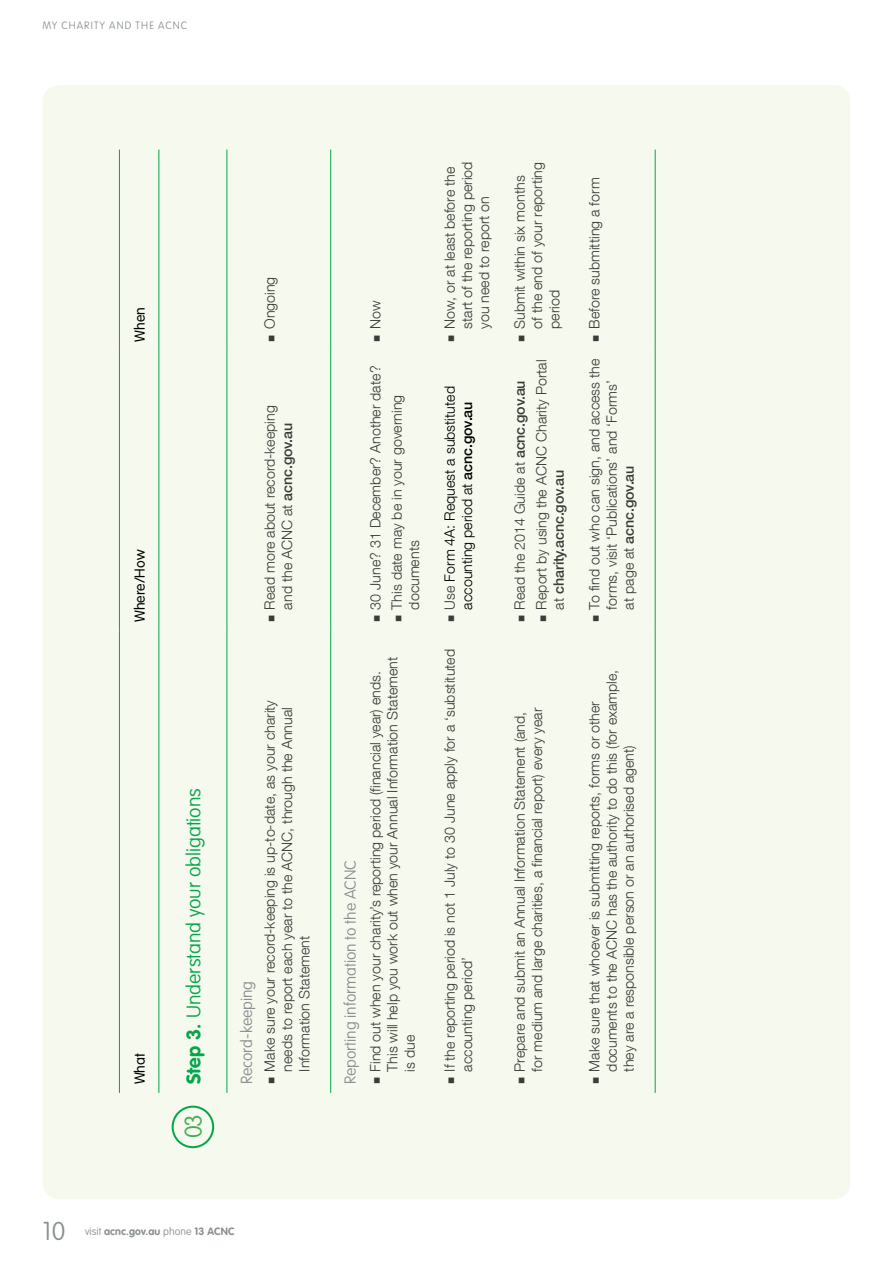
<style>
.page{position:relative;width:893px;height:1263px;background:#fff}
.page>*{position:absolute;margin:0;border:0;box-sizing:border-box;transform-origin:0 0}
.t1{font:100 25.5px "VAG Rounded";color:#898f91}
.t2{font:100 19.5px "VAG Rounded";color:#04a64a}
.t3{font:100 15.75px "VAG Rounded";color:#898f91}
.t4{font:300 14.25px/17.2px "Helvetica Neue LT Com";color:#3c3c3b}
.t5{font:300 14.25px/17.2px "Helvetica Neue LT Com";color:#000;text-align:center}
.t6{font:300 14.25px "VAG Rounded";color:#000}
.t7{font:700 10.5px "VAG Rounded";letter-spacing:.01em;color:#898f91}
.t8{font:100 10.5px "VAG Rounded";letter-spacing:.09em;color:#898f91}
.s1{font-size:24px;color:#43ae5a}
.s2{font-weight:700}
.s3{font-family:"Arial";font-weight:700;font-size:12px}
.s4{font-weight:500}
.s5{font-weight:100}
.s6{font-family:"Arial";font-weight:700;font-size:12px;color:#3c3c3b}
.s7{color:#3c3c3b}
</style>
<div class="page">
<div style="left:43px;top:85px;width:807px;height:1114px;background:#f6f9ed;border-radius:17px"></div>
<hr style="left:227px;top:631px;width:1px;height:462px;background:#04a64a">
<hr style="left:227px;top:350px;width:1px;height:281px;background:#04a64a">
<hr style="left:227px;top:150px;width:1px;height:200px;background:#04a64a">
<hr style="left:330px;top:631px;width:1px;height:462px;background:#04a64a">
<hr style="left:330px;top:350px;width:1px;height:281px;background:#04a64a">
<hr style="left:330px;top:150px;width:1px;height:200px;background:#04a64a">
<hr style="left:119px;top:631px;width:1px;height:462px;background:#04a64a">
<hr style="left:119px;top:350px;width:1px;height:281px;background:#04a64a">
<hr style="left:119px;top:150px;width:1px;height:200px;background:#04a64a">
<hr style="left:158px;top:631px;width:1px;height:462px;background:#04a64a">
<hr style="left:158px;top:350px;width:1px;height:281px;background:#04a64a">
<hr style="left:158px;top:150px;width:1px;height:200px;background:#04a64a">
<hr style="left:655px;top:631px;width:1px;height:462px;background:#04a64a">
<hr style="left:655px;top:350px;width:1px;height:281px;background:#04a64a">
<hr style="left:655px;top:150px;width:1px;height:200px;background:#04a64a">
<div style="left:172px;top:1106px;width:42px;height:42px;border:2px solid #04a64a;border-radius:50%"></div>
<p class="t8" style="left:43px;top:20px;width:22px">MY CHARITY</p>
<p class="t8" style="left:109px;top:20px;width:4px">AND</p>
<p class="t8" style="left:136px;top:20px;width:3px">THE</p>
<p class="t8" style="left:158px;top:20px;width:30px">ACNC</p>
<p class="t6" style="left:132px;top:342px;width:36px;rotate:-90deg">When</p>
<p class="t6" style="left:132px;top:622px;width:74px;rotate:-90deg">Where/How</p>
<p class="t6" style="left:132px;top:1084px;width:33px;rotate:-90deg">What</p>
<h2 class="t2" style="left:183px;top:1138px;width:352px;rotate:-90deg"><span class="s1">03</span> <span class="s2">Step 3.</span> UNDERSTAND YOUR OBLIGATIONS</h2>
<p class="t4" style="left:261px;top:342px;width:67px;rotate:-90deg"><span class="s3">■</span> Ongoing</p>
<p class="t4" style="left:261px;top:622px;width:218px;text-align:center;rotate:-90deg"><span class="s3">■</span> Read more about record-keeping and the ACNC at <span class="s4">acnc.gov.au</span></p>
<p class="t3" style="left:237px;top:1084px;width:105px;rotate:-90deg">RECORD-KEEPING</p>
<p class="t4" style="left:261px;top:1071px;width:373px;text-indent:-13px;rotate:-90deg"><span class="s3">■</span> Make sure your record-keeping is up-to-date, as your charity needs to report each year to the ACNC, through the Annual<br>Information Statement</p>
<h1 class="t1" style="left:43px;top:1217px;width:24px">10</h1>
<p class="t7" style="left:85px;top:1225px;width:151px"><span class="s5">VISIT</span> acnc.gov.au <span class="s5">PHONE</span> 13 ACNC</p>
<p class="t4" style="left:366px;top:342px;width:43px;rotate:-90deg"><span class="s3">■</span> Now</p>
<p class="t4" style="left:366px;top:622px;width:258px;rotate:-90deg"><span class="s3">■</span> 30 June? 31 December? Another date?</p>
<p class="t4" style="left:388px;top:609px;width:216px;text-indent:-13px;rotate:-90deg"><span class="s3">■</span> This date may be in your governing documents</p>
<p class="t3" style="left:341px;top:1084px;width:225px;rotate:-90deg">REPORTING INFORMATION TO THE ACNC</p>
<p class="t4" style="left:366px;top:1071px;width:416px;text-indent:-13px;rotate:-90deg"><span class="s3">■</span> Find out when your charity’s reporting period (financial year) ends.<br>This will help you work out when your Annual Information Statement is due</p>
<p class="t4" style="left:441px;top:329px;width:169px;text-indent:-13px;rotate:-90deg"><span class="s3">■</span> Now, or at least before the start of the reporting period you need to report on</p>
<p class="t5" style="left:441px;top:622px;width:238px;rotate:-90deg"><span class="s6">■</span> <span class="s7">Use</span> Form 4A: Request a substituted accounting period at <span class="s4">acnc.gov.au</span></p>
<p class="t4" style="left:441px;top:1071px;width:424px;text-indent:-13px;rotate:-90deg"><span class="s3">■</span> If the reporting period is not 1 July to 30 June apply for a ‘substituted accounting period’</p>
<p class="t4" style="left:511px;top:329px;width:168px;text-indent:-13px;rotate:-90deg"><span class="s3">■</span> Submit within six months of the end of your reporting period</p>
<p class="t4" style="left:511px;top:622px;width:243px;rotate:-90deg"><span class="s3">■</span> Read the 2014 Guide at <span class="s4">acnc.gov.au</span></p>
<p class="t4" style="left:532px;top:609px;width:251px;text-indent:-13px;rotate:-90deg"><span class="s3">■</span> Report by using the ACNC Charity Portal at <span class="s4">charity.acnc.gov.au</span></p>
<p class="t4" style="left:511px;top:1084px;width:378px;text-align:right;rotate:-90deg"><span class="s3">■</span> Prepare and submit an Annual Information Statement (and, for medium and large charities, a financial report) every year</p>
<p class="t4" style="left:585px;top:342px;width:165px;rotate:-90deg"><span class="s3">■</span> Before submitting a form</p>
<p class="t4" style="left:585px;top:609px;width:252px;text-indent:-13px;rotate:-90deg"><span class="s3">■</span> To find out who can sign, and access the forms, visit ‘Publications’ and ‘Forms’<br>at page at <span class="s4">acnc.gov.au</span></p>
<p class="t4" style="left:585px;top:1071px;width:403px;text-indent:-13px;rotate:-90deg"><span class="s3">■</span> Make sure that whoever is submitting reports, forms or other documents to the ACNC has the authority to do this (for example, they are a responsible person or an authorised agent)</p>
</div>
